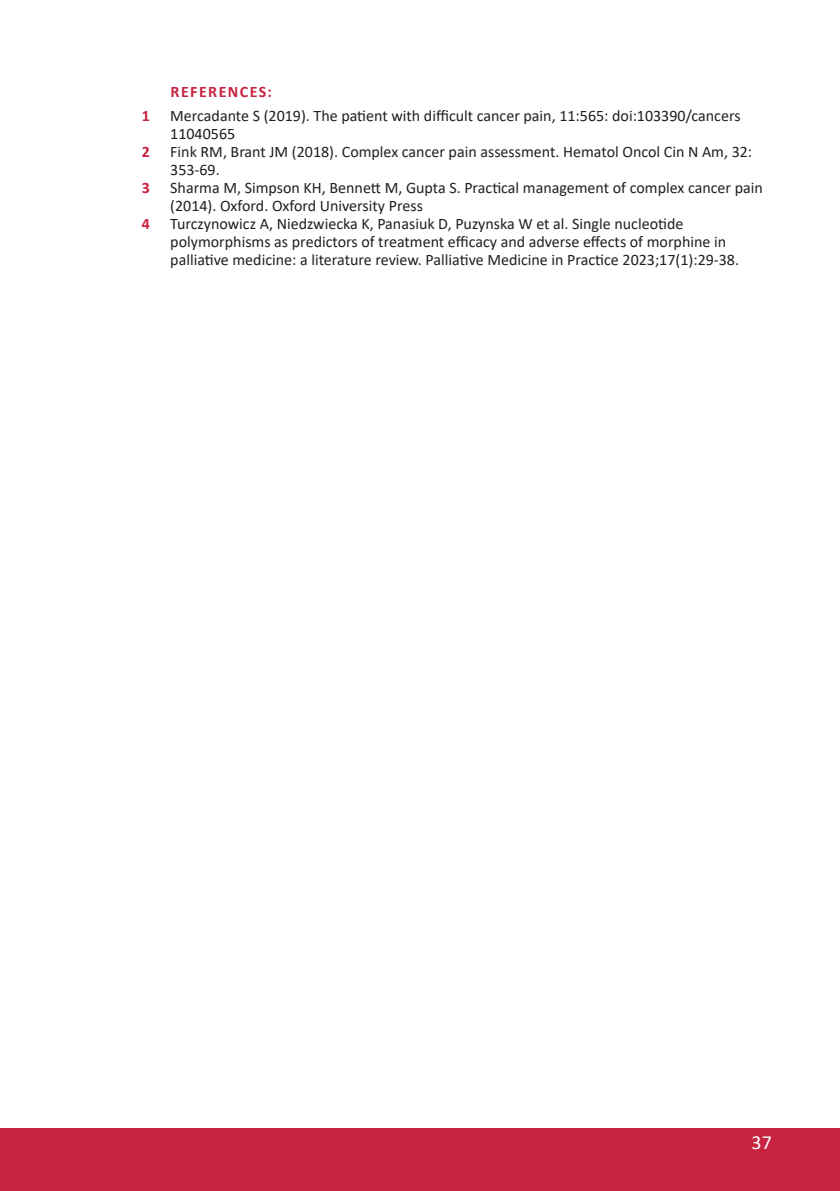
<style>
.page{position:relative;width:840px;height:1191px;background:#fff}
.page>*{position:absolute;margin:0;border:0;box-sizing:border-box;transform-origin:0 0}
.t1{font:20px "Calibri";color:#fff}
.t2{font:16px/18px "Calibri";color:#231f20}
.t3{font:700 16px "Calibri";letter-spacing:.09em;color:#c8233f}
</style>
<div class="page">
<div style="left:0;top:1128px;width:839px;height:63px;background:#c8233f"></div>
<p class="t3" style="left:170px;top:80px;width:103px">REFERENCES:</p>
<p class="t3" style="left:142px;top:104px;width:10px">1</p>
<p class="t2" style="left:170px;top:106px;width:571px">Mercadante S (2019). The patient with difficult cancer pain, 11:565: doi:103390/cancers<br>11040565</p>
<p class="t3" style="left:142px;top:140px;width:10px">2</p>
<p class="t2" style="left:170px;top:142px;width:583px">Fink RM, Brant JM (2018). Complex cancer pain assessment. Hematol Oncol Cin N Am, 32:<br>353-69.</p>
<p class="t3" style="left:142px;top:176px;width:10px">3</p>
<p class="t2" style="left:170px;top:178px;width:593px">Sharma M, Simpson KH, Bennett M, Gupta S. Practical management of complex cancer pain (2014). Oxford. Oxford University Press</p>
<p class="t3" style="left:142px;top:212px;width:10px">4</p>
<p class="t2" style="left:170px;top:214px;width:570px">Turczynowicz A, Niedzwiecka K, Panasiuk D, Puzynska W et al. Single nucleotide polymorphisms as predictors of treatment efficacy and adverse effects of morphine in palliative medicine: a literature review. Palliative Medicine in Practice 2023;17(1):29-38.</p>
<p class="t1" style="left:751px;top:1128px;width:22px">37</p>
</div>
